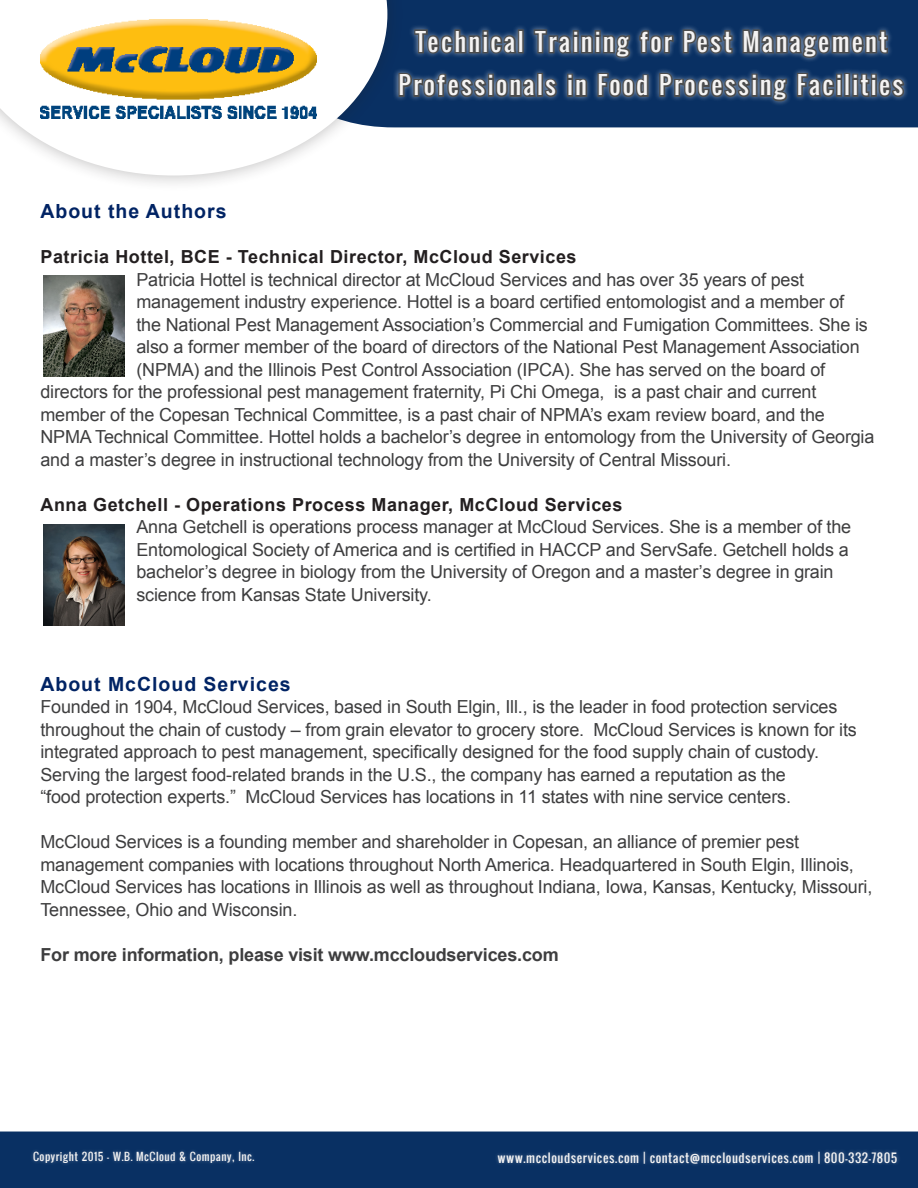
<style>
.page{position:relative;width:918px;height:1188px;background:#fff}
.page>*{position:absolute;margin:0;border:0;box-sizing:border-box;transform-origin:0 0}
.t1{font:24px/43.5px "Oswald";letter-spacing:.09em;color:#f4f3f3;text-align:center}
.t2{font:700 19.5px "Arial";letter-spacing:.05em;color:#002364}
.t3{font:18px/22.5px "Arial";letter-spacing:-.01em;color:#3e3e3f}
.t4{font:700 18px "Arial";letter-spacing:.03em;color:#231f20}
.t5{font:700 18px "Arial";letter-spacing:-.01em;color:#3e3e3f}
.t6{font:12px "Oswald";letter-spacing:.04em;color:#f4f3f3}
.t7{font:10.5px "Oswald";letter-spacing:.04em;color:#f4f3f3}
</style>
<div class="page">
<img style="left:44px;top:524px;width:80px;height:102px">
<img style="left:44px;top:275px;width:80px;height:101px">
<div style="left:404px;top:0;width:514px;height:127px;background:#093063"></div>
<div style="left:0;top:0;width:404px;height:192px;background:#231f20;opacity:.3"></div>
<svg style="left:0;top:0;width:387px;height:176px"></svg>
<img style="left:40px;top:20px;width:277px;height:99px">
<svg style="left:397px;top:2px;width:509px;height:127px;background:#203d64"></svg>
<div style="left:0;top:1132px;width:918px;height:56px;background:#093063"></div>
<div style="left:494px;top:1148px;width:407px;height:20px;background:#fff;opacity:.3"></div>
<div style="left:29px;top:1148px;width:229px;height:19px;background:#fff;opacity:.3"></div>
<h1 class="t1" style="left:399px;top:19px;width:507px">Technical Training for Pest Management<br>Professionals in Food Processing Facilities</h1>
<p class="t2" style="left:40px;top:199px;width:188px">About the Authors</p>
<p class="t4" style="left:40px;top:245px;width:538px">Patricia Hottel, BCE - Technical Director, McCloud Services</p>
<p class="t3" style="left:136px;top:269px;width:669px">Patricia Hottel is technical director at McCloud Services and has over 35 years of pest</p>
<p class="t3" style="left:136px;top:291px;width:733px">management industry experience. Hottel is a board certified entomologist and a member of the National Pest Management Association’s Commercial and Fumigation Committees. She is also a former member of the board of directors of the National Pest Management Association (NPMA) and the Illinois Pest Control Association (IPCA). She has served on the board of</p>
<p class="t3" style="left:40px;top:381px;width:777px">directors for the professional pest management fraternity, Pi Chi Omega, is a past chair and current</p>
<p class="t3" style="left:40px;top:404px;width:835px">member of the Copesan Technical Committee, is a past chair of NPMA’s exam review board, and the<br>NPMA Technical Committee. Hottel holds a bachelor’s degree in entomology from the University of Georgia and a master’s degree in instructional technology from the University of Central Missouri.</p>
<p class="t4" style="left:40px;top:493px;width:584px">Anna Getchell - Operations Process Manager, McCloud Services</p>
<p class="t3" style="left:136px;top:516px;width:716px">Anna Getchell is operations process manager at McCloud Services. She is a member of the<br>Entomological Society of America and is certified in HACCP and ServSafe. Getchell holds a bachelor’s degree in biology from the University of Oregon and a master’s degree in grain</p>
<p class="t3" style="left:136px;top:584px;width:297px">science from Kansas State University.</p>
<p class="t2" style="left:40px;top:671px;width:252px">About McCloud Services</p>
<p class="t3" style="left:40px;top:696px;width:818px">Founded in 1904, McCloud Services, based in South Elgin, Ill., is the leader in food protection services throughout the chain of custody – from grain elevator to grocery store. McCloud Services is known for its integrated approach to pest management, specifically designed for the food supply chain of custody.</p>
<p class="t3" style="left:40px;top:764px;width:747px">Serving the largest food-related brands in the U.S., the company has earned a reputation as the</p>
<p class="t3" style="left:40px;top:786px;width:752px">“food protection experts.” McCloud Services has locations in 11 states with nine service centers.</p>
<p class="t3" style="left:40px;top:831px;width:760px">McCloud Services is a founding member and shareholder in Copesan, an alliance of premier pest</p>
<p class="t3" style="left:40px;top:854px;width:833px">management companies with locations throughout North America. Headquartered in South Elgin, Illinois,<br>McCloud Services has locations in Illinois as well as throughout Indiana, Iowa, Kansas, Kentucky, Missouri,<br>Tennessee, Ohio and Wisconsin.</p>
<p class="t5" style="left:40px;top:943px;width:520px">For more information, please visit www.mccloudservices.com</p>
<p class="t7" style="left:33px;top:1149px;width:223px">Copyright 2015 - W.B. McCloud &amp; Company, Inc.</p>
<p class="t6" style="left:497px;top:1149px;width:402px">www.mccloudservices.com | contact@mccloudservices.com | 800-332-7805</p>
</div>
